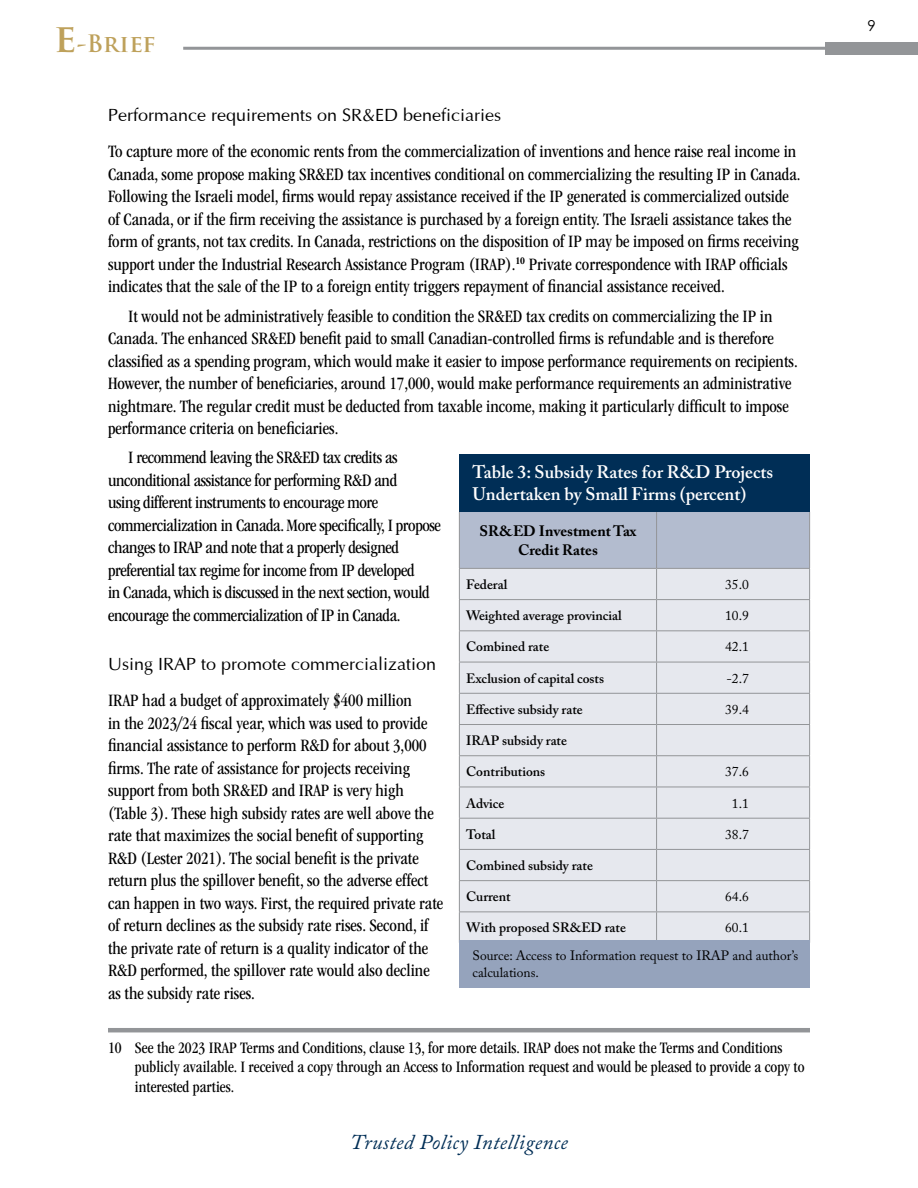
<style>
.page{position:relative;width:918px;height:1188px;background:#fff}
.page>*{position:absolute;margin:0;border:0;box-sizing:border-box;transform-origin:0 0}
.t1{font:700 23.4px "Trajan Pro";color:#bea15b}
.t2{font:italic 21px "Adobe Caslon Pro";letter-spacing:.02em;color:#002e56}
.t3{font:condensed 18px/22.5px "ITC Garamond Std";color:#000}
.t4{font:condensed 18px/22.5px "ITC Garamond Std";letter-spacing:-.02em;color:#000}
.t5{font:18px "Optima";color:#000}
.t6{font:600 18px/22.5px "Adobe Caslon Pro";color:#fff}
.t7{font:condensed 16.5px/19.5px "ITC Garamond Std";color:#000}
.t8{font:700 15px/19.5px "Adobe Caslon Pro";color:#000;text-align:center}
.t9{font:15px "Century Gothic";color:#000}
.t10{font:600 13.5px "Adobe Caslon Pro";color:#000}
.t11{font:13.5px/16.5px "Adobe Caslon Pro";color:#000}
.s1{font-size:38.7px}
</style>
<div class="page">
<div style="left:826px;top:42px;width:92px;height:13px;background:#939598"></div>
<hr style="left:183px;top:47px;width:646px;height:3px;background:#939598">
<div style="left:460px;top:512px;width:349px;height:56px;background:#b3bccf"></div>
<div style="left:460px;top:569px;width:349px;height:371px;background:#e6e8ee"></div>
<hr style="left:459px;top:511px;width:198px;height:1px;background:#939598">
<hr style="left:459px;top:512px;width:1px;height:56px;background:#939598">
<hr style="left:657px;top:511px;width:153px;height:1px;background:#939598">
<hr style="left:656px;top:512px;width:1px;height:56px;background:#939598">
<hr style="left:809px;top:512px;width:1px;height:56px;background:#939598">
<hr style="left:459px;top:568px;width:198px;height:1px;background:#939598">
<hr style="left:459px;top:569px;width:1px;height:30px;background:#939598">
<hr style="left:657px;top:568px;width:153px;height:1px;background:#939598">
<hr style="left:656px;top:569px;width:1px;height:30px;background:#939598">
<hr style="left:809px;top:569px;width:1px;height:30px;background:#939598">
<hr style="left:459px;top:599px;width:198px;height:1px;background:#939598">
<hr style="left:459px;top:600px;width:1px;height:30px;background:#939598">
<hr style="left:657px;top:599px;width:153px;height:1px;background:#939598">
<hr style="left:656px;top:600px;width:1px;height:30px;background:#939598">
<hr style="left:809px;top:600px;width:1px;height:30px;background:#939598">
<hr style="left:459px;top:630px;width:198px;height:1px;background:#939598">
<hr style="left:459px;top:631px;width:1px;height:31px;background:#939598">
<hr style="left:657px;top:630px;width:153px;height:1px;background:#939598">
<hr style="left:656px;top:631px;width:1px;height:31px;background:#939598">
<hr style="left:809px;top:631px;width:1px;height:31px;background:#939598">
<hr style="left:459px;top:662px;width:198px;height:1px;background:#939598">
<hr style="left:459px;top:662px;width:1px;height:31px;background:#939598">
<hr style="left:657px;top:662px;width:153px;height:1px;background:#939598">
<hr style="left:656px;top:662px;width:1px;height:31px;background:#939598">
<hr style="left:809px;top:662px;width:1px;height:31px;background:#939598">
<hr style="left:459px;top:693px;width:198px;height:1px;background:#939598">
<hr style="left:459px;top:694px;width:1px;height:30px;background:#939598">
<hr style="left:657px;top:693px;width:153px;height:1px;background:#939598">
<hr style="left:656px;top:694px;width:1px;height:30px;background:#939598">
<hr style="left:809px;top:694px;width:1px;height:30px;background:#939598">
<hr style="left:459px;top:724px;width:198px;height:1px;background:#939598">
<hr style="left:459px;top:725px;width:1px;height:30px;background:#939598">
<hr style="left:657px;top:724px;width:153px;height:1px;background:#939598">
<hr style="left:656px;top:725px;width:1px;height:30px;background:#939598">
<hr style="left:809px;top:725px;width:1px;height:30px;background:#939598">
<hr style="left:459px;top:755px;width:198px;height:1px;background:#939598">
<hr style="left:459px;top:756px;width:1px;height:31px;background:#939598">
<hr style="left:657px;top:755px;width:153px;height:1px;background:#939598">
<hr style="left:656px;top:756px;width:1px;height:31px;background:#939598">
<hr style="left:809px;top:756px;width:1px;height:31px;background:#939598">
<hr style="left:459px;top:787px;width:198px;height:1px;background:#939598">
<hr style="left:459px;top:787px;width:1px;height:31px;background:#939598">
<hr style="left:657px;top:787px;width:153px;height:1px;background:#939598">
<hr style="left:656px;top:787px;width:1px;height:31px;background:#939598">
<hr style="left:809px;top:787px;width:1px;height:31px;background:#939598">
<hr style="left:459px;top:818px;width:198px;height:1px;background:#939598">
<hr style="left:459px;top:819px;width:1px;height:30px;background:#939598">
<hr style="left:657px;top:818px;width:153px;height:1px;background:#939598">
<hr style="left:656px;top:819px;width:1px;height:30px;background:#939598">
<hr style="left:809px;top:819px;width:1px;height:30px;background:#939598">
<hr style="left:459px;top:849px;width:198px;height:1px;background:#939598">
<hr style="left:459px;top:850px;width:1px;height:30px;background:#939598">
<hr style="left:657px;top:849px;width:153px;height:1px;background:#939598">
<hr style="left:656px;top:850px;width:1px;height:30px;background:#939598">
<hr style="left:809px;top:850px;width:1px;height:30px;background:#939598">
<hr style="left:459px;top:880px;width:198px;height:1px;background:#939598">
<hr style="left:459px;top:881px;width:1px;height:30px;background:#939598">
<hr style="left:657px;top:880px;width:153px;height:1px;background:#939598">
<hr style="left:656px;top:881px;width:1px;height:30px;background:#939598">
<hr style="left:809px;top:881px;width:1px;height:30px;background:#939598">
<hr style="left:459px;top:911px;width:198px;height:1px;background:#939598">
<hr style="left:459px;top:912px;width:1px;height:31px;background:#939598">
<hr style="left:657px;top:911px;width:153px;height:1px;background:#939598">
<hr style="left:656px;top:912px;width:1px;height:31px;background:#939598">
<hr style="left:809px;top:912px;width:1px;height:31px;background:#939598">
<div style="left:459px;top:454px;width:351px;height:57px;background:#002e56"></div>
<div style="left:459px;top:940px;width:351px;height:47px;background:#95a3bc"></div>
<hr style="left:108px;top:1028px;width:702px;height:4px;background:#939598">
<p class="t1" style="left:54px;top:29px;width:103px"><span class="s1">e</span>-Brief</p>
<p class="t5" style="left:108px;top:102px;width:395px">Performance requirements on SR&amp;ED beneficiaries</p>
<p class="t3" style="left:108px;top:141px;width:694px">To capture more of the economic rents from the commercialization of inventions and hence raise real income in Canada, some propose making SR&amp;ED tax incentives conditional on commercializing the resulting IP in Canada.<br>Following the Israeli model, firms would repay assistance received if the IP generated is commercialized outside of Canada, or if the firm receiving the assistance is purchased by a foreign entity. The Israeli assistance takes the form of grants, not tax credits. In Canada, restrictions on the disposition of IP may be imposed on firms receiving support under the Industrial Research Assistance Program (IRAP).<sup>10</sup> Private correspondence with IRAP officials indicates that the sale of the IP to a foreign entity triggers repayment of financial assistance received.</p>
<p class="t3" style="left:108px;top:305px;width:691px;text-indent:20px">It would not be administratively feasible to condition the SR&amp;ED tax credits on commercializing the IP in Canada. The enhanced SR&amp;ED benefit paid to small Canadian-controlled firms is refundable and is therefore classified as a spending program, which would make it easier to impose performance requirements on recipients.<br>However, the number of beneficiaries, around 17,000, would make performance requirements an administrative nightmare. The regular credit must be deducted from taxable income, making it particularly difficult to impose performance criteria on beneficiaries.</p>
<p class="t4" style="left:108px;top:447px;width:335px;text-indent:20px">I recommend leaving the SR&amp;ED tax credits as unconditional assistance for performing R&amp;D and<br>using different instruments to encourage more commercialization in Canada. More specifically, I propose changes to IRAP and note that a properly designed preferential tax regime for income from IP developed<br>in Canada, which is discussed in the next section, would encourage the commercialization of IP in Canada.</p>
<p class="t5" style="left:108px;top:651px;width:330px">Using IRAP to promote commercialization</p>
<p class="t3" style="left:108px;top:690px;width:337px">IRAP had a budget of approximately $400 million<br>in the 2023/24 fiscal year, which was used to provide financial assistance to perform R&amp;D for about 3,000 firms. The rate of assistance for projects receiving support from both SR&amp;ED and IRAP is very high (Table 3). These high subsidy rates are well above the rate that maximizes the social benefit of supporting R&amp;D (Lester 2021). The social benefit is the private return plus the spillover benefit, so the adverse effect can happen in two ways. First, the required private rate of return declines as the subsidy rate rises. Second, if the private rate of return is a quality indicator of the R&amp;D performed, the spillover rate would also decline as the subsidy rate rises.</p>
<p class="t6" style="left:473px;top:460px;width:302px">Table 3: Subsidy Rates for R&amp;D Projects<br>Undertaken by Small Firms (percent)</p>
<p class="t8" style="left:480px;top:521px;width:158px">SR&amp;ED Investment Tax<br>Credit Rates</p>
<p class="t10" style="left:466px;top:576px;width:43px">Federal</p>
<p class="t11" style="left:725px;top:576px;width:25px">35.0</p>
<p class="t10" style="left:466px;top:608px;width:157px">Weighted average provincial</p>
<p class="t11" style="left:725px;top:607px;width:25px">10.9</p>
<p class="t10" style="left:466px;top:639px;width:85px">Combined rate</p>
<p class="t11" style="left:725px;top:638px;width:25px">42.1</p>
<p class="t10" style="left:466px;top:670px;width:139px">Exclusion of capital costs</p>
<p class="t11" style="left:726px;top:670px;width:24px">-2.7</p>
<p class="t10" style="left:466px;top:701px;width:118px">Effective subsidy rate</p>
<p class="t11" style="left:725px;top:701px;width:25px">39.4</p>
<p class="t10" style="left:466px;top:733px;width:102px">IRAP subsidy rate</p>
<p class="t10" style="left:466px;top:764px;width:81px">Contributions</p>
<p class="t11" style="left:725px;top:763px;width:25px">37.6</p>
<p class="t10" style="left:466px;top:795px;width:40px">Advice</p>
<p class="t11" style="left:732px;top:795px;width:18px">1.1</p>
<p class="t10" style="left:466px;top:826px;width:31px">Total</p>
<p class="t11" style="left:725px;top:826px;width:25px">38.7</p>
<p class="t10" style="left:466px;top:857px;width:128px">Combined subsidy rate</p>
<p class="t10" style="left:466px;top:889px;width:46px">Current</p>
<p class="t11" style="left:725px;top:888px;width:25px">64.6</p>
<p class="t10" style="left:466px;top:920px;width:161px">With proposed SR&amp;ED rate</p>
<p class="t11" style="left:725px;top:920px;width:25px">60.1</p>
<p class="t11" style="left:472px;top:947px;width:327px">Source: Access to Information request to IRAP and author’s calculations.</p>
<p class="t7" style="left:135px;top:1038px;width:671px;text-indent:-27px">10 See the 2023 IRAP Terms and Conditions, clause 13, for more details. IRAP does not make the Terms and Conditions publicly available. I received a copy through an Access to Information request and would be pleased to provide a copy to interested parties.</p>
<p class="t2" style="left:350px;top:1130px;width:219px">Trusted Policy Intelligence</p>
<p class="t9" style="left:868px;top:15px;width:10px">9</p>
</div>
